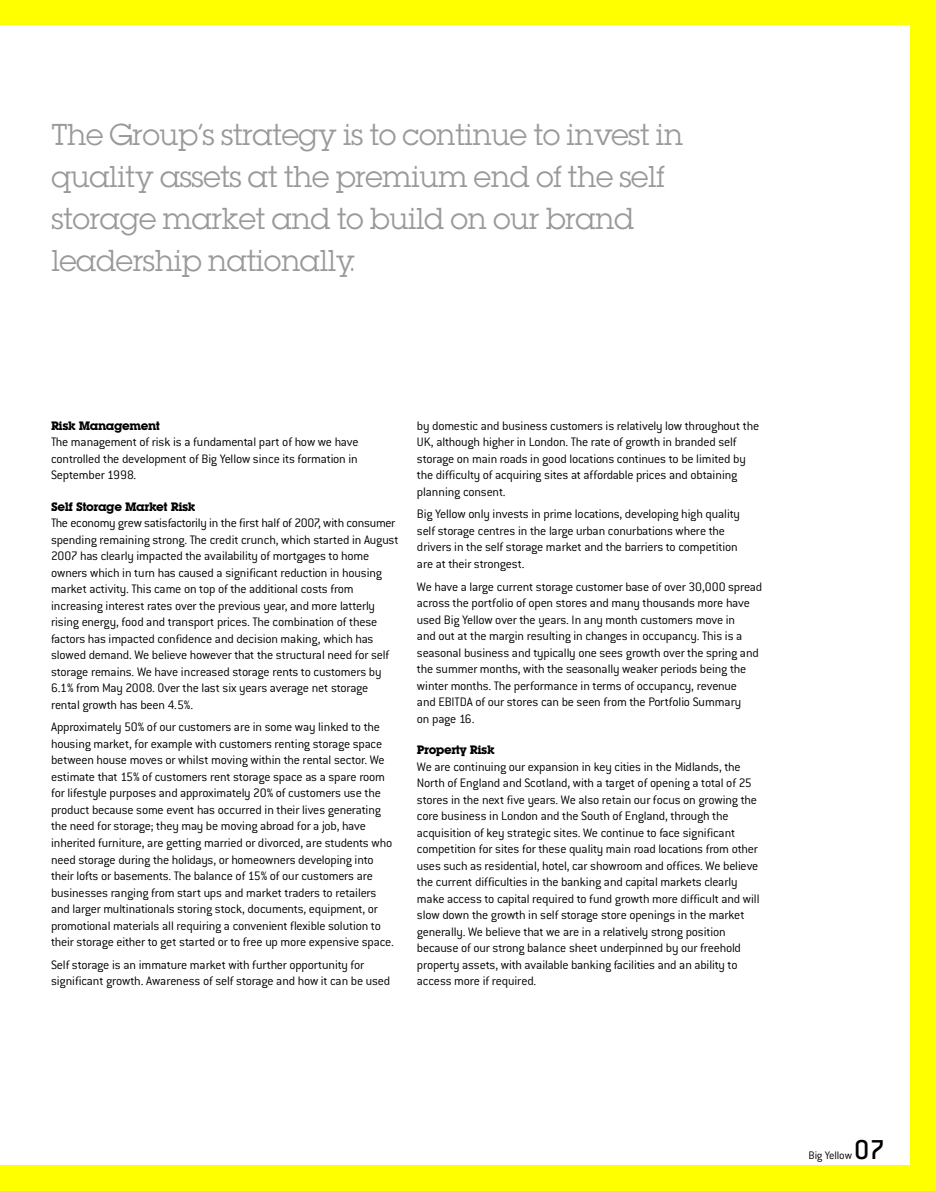
<style>
.page{position:relative;width:936px;height:1191px;background:#fff}
.page>*{position:absolute;margin:0;border:0;box-sizing:border-box;transform-origin:0 0}
.t1{font:500 30px "Conduit ITC";color:#000}
.t2{font:27px/42px "Lubalin";letter-spacing:-.035em;color:#999}
.t3{font:300 13.5px/16.5px "Conduit ITC";letter-spacing:-.015em;color:#000}
.t4{font:700 12px "Lubalin Graph IT Cby BT";letter-spacing:-.035em;color:#000}
.t5{font:300 12px "Conduit ITC";letter-spacing:-.015em;color:#000}
</style>
<div class="page">
<div style="left:0;top:0;width:935px;height:1191px;background:#ff0"></div>
<div style="left:0;top:26px;width:910px;height:1139px;background:#fff"></div>
<h2 class="t2" style="left:51px;top:115px;width:634px">The Group’s strategy is to continue to invest in quality assets at the premium end of the self storage market and to build on our brand leadership nationally.</h2>
<p class="t4" style="left:51px;top:421px;width:111px">Risk Management</p>
<p class="t3" style="left:51px;top:435px;width:309px;text-align:justify">The management of risk is a fundamental part of how we have controlled the development of Big Yellow since its formation in September 1998.</p>
<p class="t4" style="left:51px;top:502px;width:146px">Self Storage Market Risk</p>
<p class="t3" style="left:51px;top:516px;width:349px">The economy grew satisfactorily in the first half of 2007, with consumer spending remaining strong. The credit crunch, which started in August 2007 has clearly impacted the availability of mortgages to home owners which in turn has caused a significant reduction in housing market activity. This came on top of the additional costs from increasing interest rates over the previous year, and more latterly rising energy, food and transport prices. The combination of these factors has impacted confidence and decision making, which has slowed demand. We believe however that the structural need for self storage remains. We have increased storage rents to customers by 6.1% from May 2008. Over the last six years average net storage rental growth has been 4.5%.</p>
<p class="t3" style="left:51px;top:720px;width:344px">Approximately 50% of our customers are in some way linked to the housing market, for example with customers renting storage space between house moves or whilst moving within the rental sector. We estimate that 15% of customers rent storage space as a spare room for lifestyle purposes and approximately 20% of customers use the product because some event has occurred in their lives generating the need for storage; they may be moving abroad for a job, have inherited furniture, are getting married or divorced, are students who need storage during the holidays, or homeowners developing into their lofts or basements. The balance of 15% of our customers are businesses ranging from start ups and market traders to retailers and larger multinationals storing stock, documents, equipment, or promotional materials all requiring a convenient flexible solution to their storage either to get started or to free up more expensive space.</p>
<p class="t3" style="left:51px;top:958px;width:341px">Self storage is an immature market with further opportunity for significant growth. Awareness of self storage and how it can be used</p>
<p class="t3" style="left:417px;top:418px;width:344px">by domestic and business customers is relatively low throughout the UK, although higher in London. The rate of growth in branded self storage on main roads in good locations continues to be limited by the difficulty of acquiring sites at affordable prices and obtaining planning consent.</p>
<p class="t3" style="left:417px;top:507px;width:324px">Big Yellow only invests in prime locations, developing high quality self storage centres in the large urban conurbations where the drivers in the self storage market and the barriers to competition are at their strongest.</p>
<p class="t3" style="left:417px;top:580px;width:346px">We have a large current storage customer base of over 30,000 spread across the portfolio of open stores and many thousands more have used Big Yellow over the years. In any month customers move in<br>and out at the margin resulting in changes in occupancy. This is a seasonal business and typically one sees growth over the spring and the summer months, with the seasonally weaker periods being the winter months. The performance in terms of occupancy, revenue<br>and EBITDA of our stores can be seen from the Portfolio Summary<br>on page 16.</p>
<p class="t4" style="left:417px;top:746px;width:79px">Property Risk</p>
<p class="t3" style="left:417px;top:760px;width:344px">We are continuing our expansion in key cities in the Midlands, the North of England and Scotland, with a target of opening a total of 25 stores in the next five years. We also retain our focus on growing the core business in London and the South of England, through the acquisition of key strategic sites. We continue to face significant competition for sites for these quality main road locations from other uses such as residential, hotel, car showroom and offices. We believe the current difficulties in the banking and capital markets clearly make access to capital required to fund growth more difficult and will slow down the growth in self storage store openings in the market generally. We believe that we are in a relatively strong position because of our strong balance sheet underpinned by our freehold property assets, with available banking facilities and an ability to access more if required.</p>
<p class="t5" style="left:808px;top:1151px;width:45px">Big Yellow</p>
<h1 class="t1" style="left:854px;top:1140px;width:32px">07</h1>
</div>
